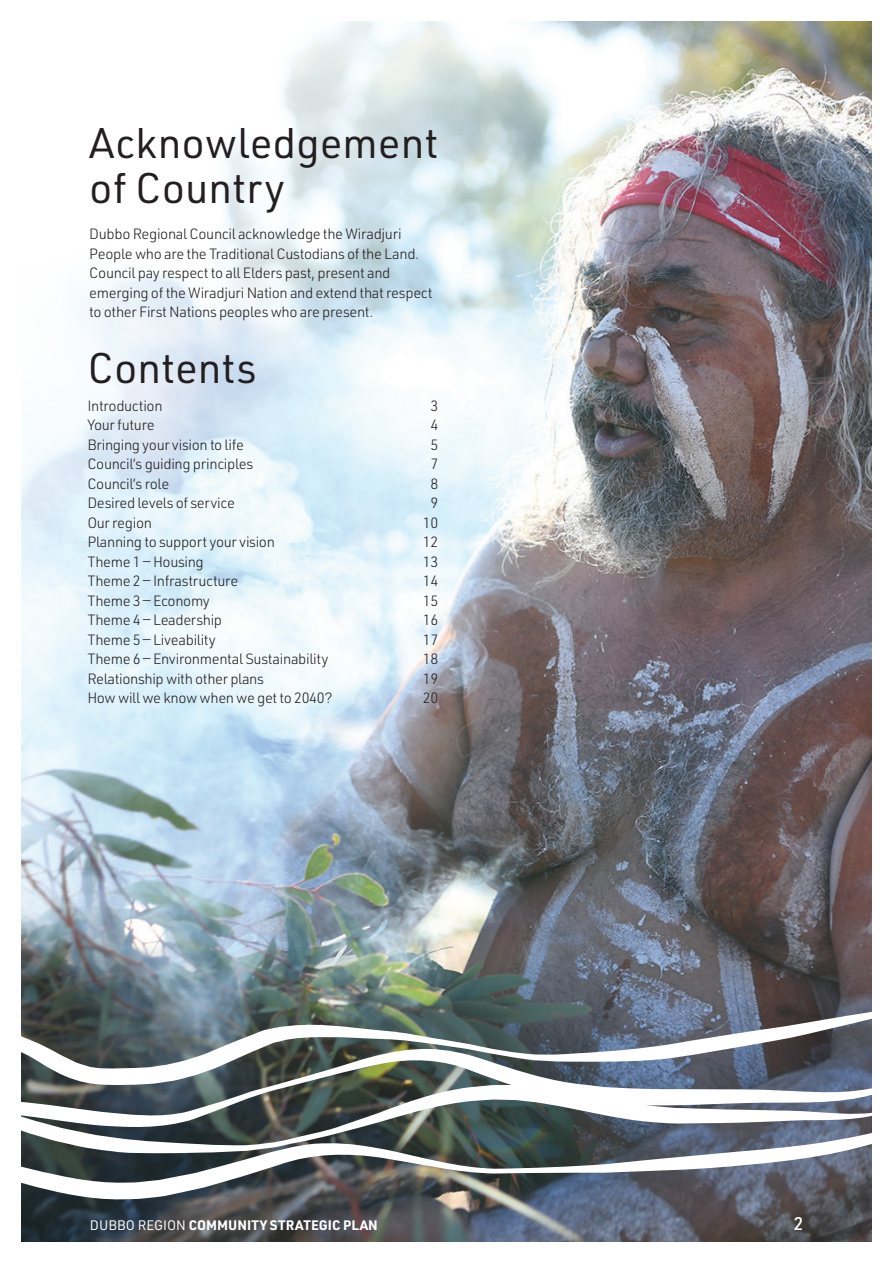
<style>
.page{position:relative;width:893px;height:1263px;background:#fff}
.page>*{position:absolute;margin:0;border:0;box-sizing:border-box;transform-origin:0 0}
.t1{font:42px/45px "URWDIN";color:#231f20}
.t2{font:500 18px "URWDIN";color:#fff}
.t3{font:300 14.7px/19.5px "URWDIN";letter-spacing:-.025em;color:#231f20}
.t4{font:700 13.5px "URWDIN";color:#fff}
.s1{font-weight:400}
</style>
<div class="page">
<img style="left:21px;top:21px;width:851px;height:1221px">
<svg style="left:21px;top:1153px;width:851px;height:47px"></svg>
<svg style="left:21px;top:1085px;width:851px;height:68px"></svg>
<svg style="left:21px;top:1007px;width:851px;height:78px"></svg>
<h1 class="t1" style="left:89px;top:119px;width:351px">Acknowledgement of Country</h1>
<p class="t3" style="left:89px;top:224px;width:345px">Dubbo Regional Council acknowledge the Wiradjuri People who are the Traditional Custodians of the Land.<br>Council pay respect to all Elders past, present and emerging of the Wiradjuri Nation and extend that respect to other First Nations peoples who are present.</p>
<h1 class="t1" style="left:87px;top:344px;width:171px">Contents</h1>
<p class="t3" style="left:87px;top:396px;width:77px">Introduction</p>
<p class="t3" style="left:430px;top:396px;width:9px">3</p>
<p class="t3" style="left:87px;top:415px;width:69px">Your future</p>
<p class="t3" style="left:430px;top:415px;width:9px">4</p>
<p class="t3" style="left:87px;top:435px;width:158px">Bringing your vision to life</p>
<p class="t3" style="left:430px;top:435px;width:9px">5</p>
<p class="t3" style="left:87px;top:454px;width:168px">Council’s guiding principles</p>
<p class="t3" style="left:430px;top:454px;width:9px">7</p>
<p class="t3" style="left:87px;top:474px;width:83px">Council’s role</p>
<p class="t3" style="left:430px;top:474px;width:9px">8</p>
<p class="t3" style="left:87px;top:493px;width:149px">Desired levels of service</p>
<p class="t3" style="left:430px;top:493px;width:9px">9</p>
<p class="t3" style="left:87px;top:512px;width:66px">Our region</p>
<p class="t3" style="left:423px;top:512px;width:17px">10</p>
<p class="t3" style="left:87px;top:532px;width:189px">Planning to support your vision</p>
<p class="t3" style="left:423px;top:532px;width:17px">12</p>
<p class="t3" style="left:87px;top:551px;width:118px">Theme 1 — Housing</p>
<p class="t3" style="left:423px;top:551px;width:17px">13</p>
<p class="t3" style="left:87px;top:571px;width:152px">Theme 2 — Infrastructure</p>
<p class="t3" style="left:423px;top:571px;width:17px">14</p>
<p class="t3" style="left:87px;top:590px;width:124px">Theme 3 — Economy</p>
<p class="t3" style="left:423px;top:590px;width:17px">15</p>
<p class="t3" style="left:87px;top:610px;width:136px">Theme 4 — Leadership</p>
<p class="t3" style="left:423px;top:610px;width:17px">16</p>
<p class="t3" style="left:87px;top:629px;width:130px">Theme 5 — Liveability</p>
<p class="t3" style="left:423px;top:629px;width:17px">17</p>
<p class="t3" style="left:87px;top:649px;width:243px">Theme 6 — Environmental Sustainability</p>
<p class="t3" style="left:423px;top:649px;width:17px">18</p>
<p class="t3" style="left:87px;top:668px;width:178px">Relationship with other plans</p>
<p class="t3" style="left:423px;top:668px;width:17px">19</p>
<p class="t3" style="left:87px;top:688px;width:247px">How will we know when we get to 2040?</p>
<p class="t3" style="left:423px;top:688px;width:17px">20</p>
<p class="t4" style="left:90px;top:1215px;width:289px"><span class="s1">DUBBO REGION</span> COMMUNITY STRATEGIC PLAN</p>
<p class="t2" style="left:794px;top:1211px;width:11px">2</p>
</div>
